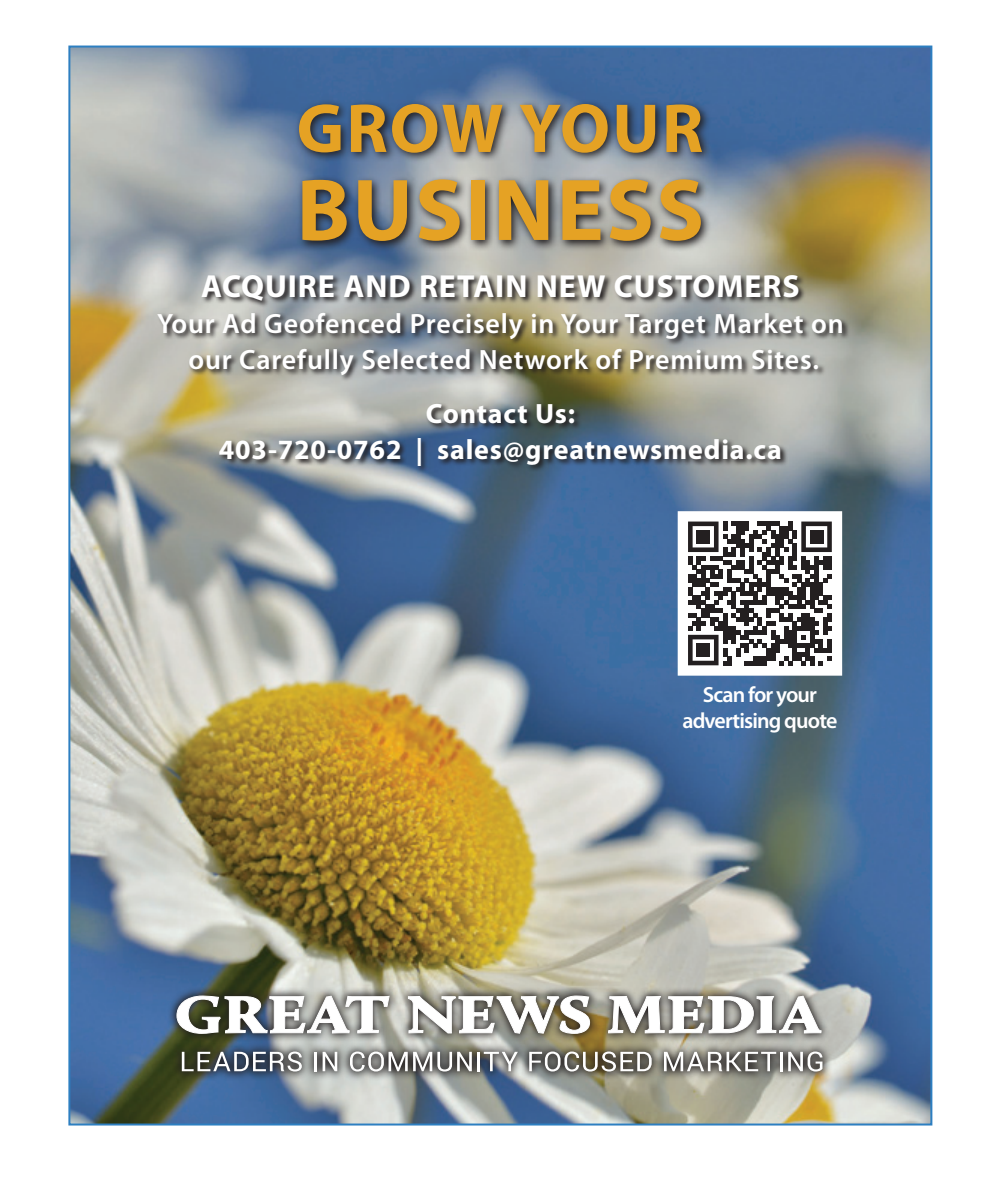
<style>
.page{position:relative;width:990px;height:1188px;background:#fff}
.page>*{position:absolute;margin:0;border:0;box-sizing:border-box;transform-origin:0 0}
.t1{font:700 88.6px "Myriad Pro";letter-spacing:.025em;color:#e5a224}
.t2{font:700 70px "Myriad Pro";letter-spacing:.03em;color:#e5a224}
.t3{font:900 54px "Calluna";letter-spacing:.01em;color:#fff;scale:1.2 1}
.t4{font:700 32px "Myriad Pro";letter-spacing:.03em;color:#fff}
.t5{font:600 28px/36px "Myriad Pro";letter-spacing:.03em;color:#fff;text-align:center}
.t6{font:700 28px/36px "Myriad Pro";letter-spacing:.03em;color:#fff;text-align:center}
.t7{font:600 22px/26px "Myriad Pro";letter-spacing:-.04em;color:#fff;text-align:center}
</style>
<div class="page">
<img style="left:71px;top:49px;width:858px;height:1074px">
<svg style="left:294px;top:99px;width:419px;height:153px;background:#666f7b"></svg>
<svg style="left:167px;top:987px;width:665px;height:94px;background:#92948b"></svg>
<svg style="left:182px;top:1052px;width:120px;height:20px"></svg>
<svg style="left:315px;top:1052px;width:2px;height:19px"></svg>
<svg style="left:323px;top:1052px;width:14px;height:19px"></svg>
<svg style="left:350px;top:1052px;width:122px;height:20px"></svg>
<hr style="left:477px;top:1052px;width:3px;height:19px;background:#fff">
<svg style="left:484px;top:1052px;width:34px;height:19px"></svg>
<svg style="left:529px;top:1052px;width:123px;height:20px"></svg>
<svg style="left:664px;top:1052px;width:112px;height:19px"></svg>
<hr style="left:780px;top:1052px;width:3px;height:19px;background:#fff">
<svg style="left:788px;top:1052px;width:34px;height:20px"></svg>
<svg style="left:177px;top:993px;width:212px;height:41px;background:#6a6c67"></svg>
<svg style="left:408px;top:996px;width:182px;height:38px;background:#75726a"></svg>
<svg style="left:608px;top:992px;width:214px;height:41px;background:#7a7874"></svg>
<img style="left:157px;top:274px;width:693px;height:199px">
<div style="left:679px;top:513px;width:162px;height:161px;background:#fff"></div>
<svg style="left:688px;top:522px;width:144px;height:143px"></svg>
<div style="left:697px;top:530px;width:13px;height:13px;background:#231f20"></div>
<div style="left:810px;top:530px;width:13px;height:13px;background:#231f20"></div>
<div style="left:697px;top:644px;width:13px;height:13px;background:#231f20"></div>
<div style="left:678px;top:511px;width:164px;height:165px;border:3px solid #fff"></div>
<p class="t2" style="left:297px;top:83px;width:408px">GROW YOUR</p>
<p class="t1" style="left:297px;top:152px;width:409px">BUSINESS</p>
<p class="t4" style="left:201px;top:265px;width:600px">ACQUIRE AND RETAIN NEW CUSTOMERS</p>
<p class="t5" style="left:157px;top:305px;width:688px">Your Ad Geofenced Precisely in Your Target Market on our Carefully Selected Network of Premium Sites.</p>
<p class="t6" style="left:219px;top:395px;width:565px">Contact Us:<br>403-720-0762 | sales@greatnewsmedia.ca</p>
<p class="t7" style="left:682px;top:681px;width:157px">Scan for your advertising quote</p>
<p class="t3" style="left:175px;top:981px;width:539px">GREAT NEWS MEDIA</p>
</div>
